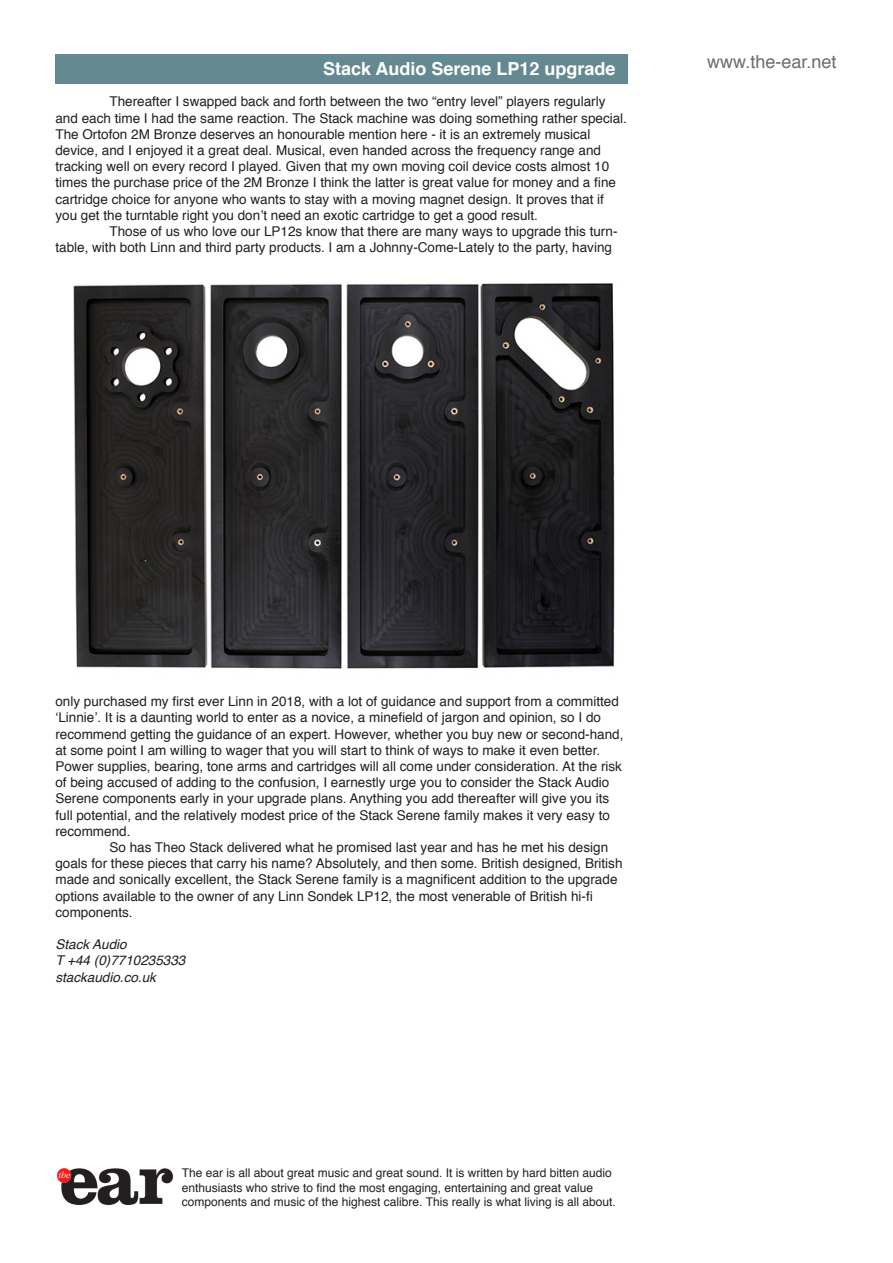
<style>
.page{position:relative;width:893px;height:1263px;background:#fff}
.page>*{position:absolute;margin:0;border:0;box-sizing:border-box;transform-origin:0 0}
.t1{font:700 18px "Helvetica";color:#fff}
.t2{font:18px "Helvetica";color:#6c6d70}
.t3{font:13.5px/16.2px "Helvetica";color:#231f20}
.t4{font:italic 13.5px "Helvetica";color:#231f20}
.t5{font:12px/14.4px "Helvetica";color:#231f20}
</style>
<div class="page">
<div style="left:55px;top:54px;width:573px;height:30px;background:#648991"></div>
<img style="left:73px;top:283px;width:542px;height:386px">
<img style="left:56px;top:1168px;width:118px;height:37px">
<p class="t1" style="left:323px;top:54px;width:294px">Stack Audio Serene LP12 upgrade</p>
<p class="t3" style="left:55px;top:94px;width:573px;text-indent:54px">Thereafter I swapped back and forth between the two “entry level” players regularly and each time I had the same reaction. The Stack machine was doing something rather special.<br>The Ortofon 2M Bronze deserves an honourable mention here - it is an extremely musical device, and I enjoyed it a great deal. Musical, even handed across the frequency range and tracking well on every record I played. Given that my own moving coil device costs almost 10 times the purchase price of the 2M Bronze I think the latter is great value for money and a fine cartridge choice for anyone who wants to stay with a moving magnet design. It proves that if you get the turntable right you don’t need an exotic cartridge to get a good result.</p>
<p class="t3" style="left:55px;top:223px;width:564px;text-indent:54px">Those of us who love our LP12s know that there are many ways to upgrade this turn&shy;table, with both Linn and third party products. I am a Johnny-Come-Lately to the party, having</p>
<p class="t2" style="left:707px;top:47px;width:131px">www.the-ear.net</p>
<p class="t3" style="left:55px;top:694px;width:570px">only purchased my first ever Linn in 2018, with a lot of guidance and support from a committed ‘Linnie’. It is a daunting world to enter as a novice, a minefield of jargon and opinion, so I do recommend getting the guidance of an expert. However, whether you buy new or second-hand, at some point I am willing to wager that you will start to think of ways to make it even better.<br>Power supplies, bearing, tone arms and cartridges will all come under consideration. At the risk of being accused of adding to the confusion, I earnestly urge you to consider the Stack Audio Serene components early in your upgrade plans. Anything you add thereafter will give you its full potential, and the relatively modest price of the Stack Serene family makes it very easy to recommend.</p>
<p class="t3" style="left:55px;top:839px;width:569px;text-indent:54px">So has Theo Stack delivered what he promised last year and has he met his design goals for these pieces that carry his name? Absolutely, and then some. British designed, British made and sonically excellent, the Stack Serene family is a magnificent addition to the upgrade options available to the owner of any Linn Sondek LP12, the most venerable of British hi-fi components.</p>
<p class="t4" style="left:55px;top:934px;width:73px">Stack Audio</p>
<p class="t4" style="left:55px;top:950px;width:131px">T +44 (0)7710235333</p>
<p class="t4" style="left:55px;top:966px;width:102px">stackaudio.co.uk</p>
<p class="t5" style="left:182px;top:1166px;width:435px">The ear is all about great music and great sound. It is written by hard bitten audio enthusiasts who strive to find the most engaging, entertaining and great value components and music of the highest calibre. This really is what living is all about.</p>
</div>
